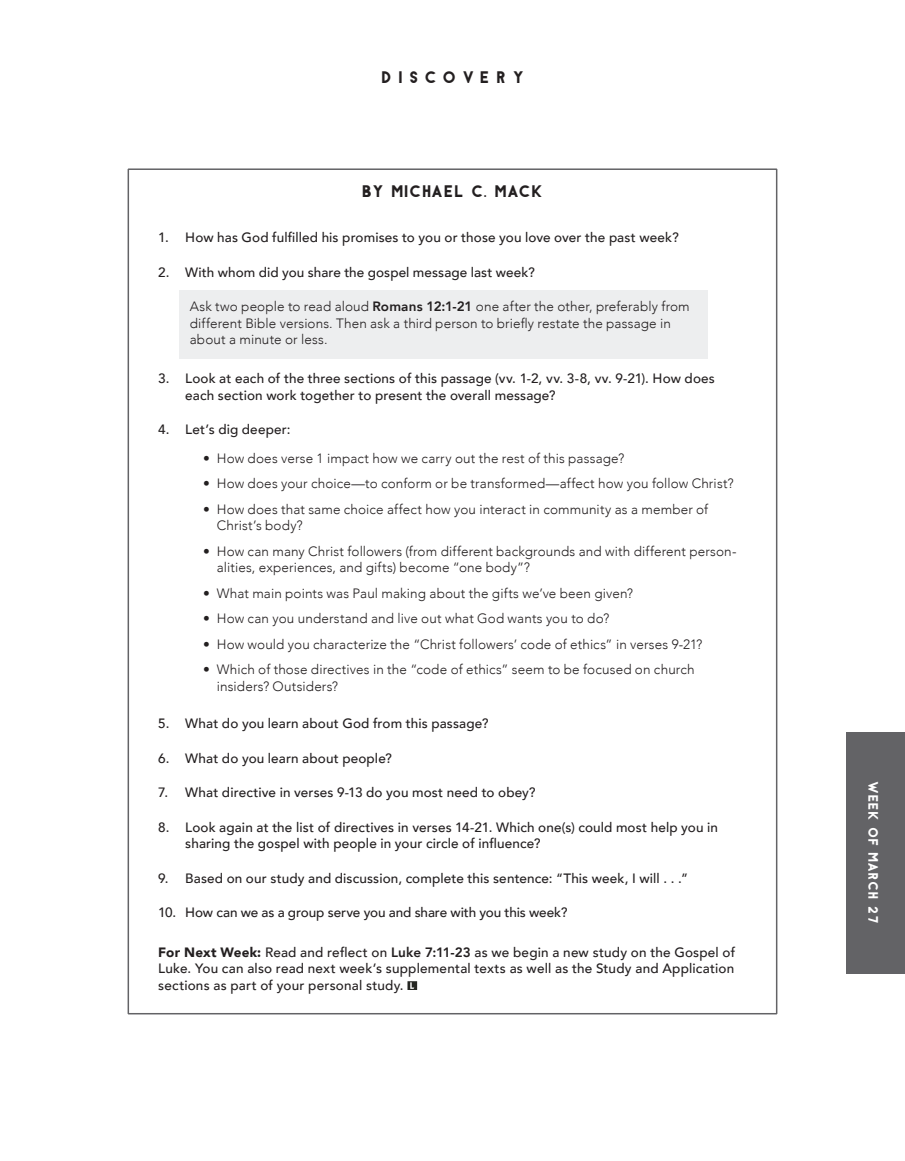
<style>
.page{position:relative;width:905px;height:1161px;background:#fff}
.page>*{position:absolute;margin:0;border:0;box-sizing:border-box;transform-origin:0 0}
.t1{font:15px "Antraste";color:#231f20}
.t2{font:15px "Antraste";letter-spacing:.4em;color:#231f20}
.t3{font:500 13.5px/16.5px "Avenir";letter-spacing:.01em;color:#231f20}
.t4{font:300 13.5px/16.5px "Avenir";letter-spacing:.01em;color:#231f20}
.t5{font:500 13.5px "Avenir";letter-spacing:-.01em;color:#231f20}
.t6{font:12.3px "Antraste";color:#fff}
.s1{font-weight:800}
.s2{font-weight:900}
</style>
<div class="page">
<div style="left:128px;top:168px;width:649px;height:846px;background:#fff;border:2px solid #636366"></div>
<div style="left:179px;top:290px;width:528px;height:69px;background:#edeeef"></div>
<svg style="left:407px;top:981px;width:10px;height:9px"></svg>
<div style="left:846px;top:732px;width:58px;height:241px;background:#636366"></div>
<p class="t2" style="left:381px;top:68px;width:145px">DISCOVERY</p>
<p class="t1" style="left:362px;top:182px;width:183px">BY MICHAEL C. MACK</p>
<p class="t3" style="left:158px;top:229px;width:522px">1. How has God fulfilled his promises to you or those you love over the past week?</p>
<p class="t3" style="left:158px;top:263px;width:378px">2. With whom did you share the gospel message last week?</p>
<p class="t4" style="left:190px;top:299px;width:501px">Ask two people to read aloud <span class="s1">Romans 12:1-21</span> one after the other, preferably from different Bible versions. Then ask a third person to briefly restate the passage in about a minute or less.</p>
<p class="t3" style="left:185px;top:370px;width:531px;text-indent:-27px">3. Look at each of the three sections of this passage (vv. 1-2, vv. 3-8, vv. 9-21). How does each section work together to present the overall message?</p>
<p class="t3" style="left:158px;top:421px;width:134px">4. Let’s dig deeper:</p>
<p class="t4" style="left:203px;top:450px;width:422px">• How does verse 1 impact how we carry out the rest of this passage?</p>
<p class="t4" style="left:203px;top:476px;width:532px">• How does your choice—to conform or be transformed—affect how you follow Christ?</p>
<p class="t4" style="left:217px;top:501px;width:493px;text-indent:-14px">• How does that same choice affect how you interact in community as a member of<br>Christ’s body?</p>
<p class="t4" style="left:217px;top:543px;width:521px;text-indent:-14px">• How can many Christ followers (from different backgrounds and with different person&shy;alities, experiences, and gifts) become “one body”?</p>
<p class="t4" style="left:203px;top:585px;width:431px">• What main points was Paul making about the gifts we’ve been given?</p>
<p class="t4" style="left:203px;top:611px;width:407px">• How can you understand and live out what God wants you to do?</p>
<p class="t4" style="left:203px;top:636px;width:500px">• How would you characterize the “Christ followers’ code of ethics” in verses 9-21?</p>
<p class="t4" style="left:217px;top:662px;width:479px;text-indent:-14px">• Which of those directives in the “code of ethics” seem to be focused on church insiders? Outsiders?</p>
<p class="t3" style="left:158px;top:715px;width:331px">5. What do you learn about God from this passage?</p>
<p class="t3" style="left:158px;top:749px;width:235px">6. What do you learn about people?</p>
<p class="t3" style="left:158px;top:784px;width:379px">7. What directive in verses 9-13 do you most need to obey?</p>
<p class="t3" style="left:185px;top:818px;width:534px;text-indent:-27px">8. Look again at the list of directives in verses 14-21. Which one(s) could most help you in sharing the gospel with people in your circle of influence?</p>
<p class="t3" style="left:158px;top:869px;width:531px">9. Based on our study and discussion, complete this sentence: “This week, I will . . .”</p>
<p class="t5" style="left:158px;top:901px;width:411px">10. How can we as a group serve you and share with you this week?</p>
<p class="t3" style="left:158px;top:943px;width:578px;text-align:justify"><span class="s2">For Next Week:</span> Read and reflect on <span class="s1">Luke 7:11-23</span> as we begin a new study on the Gospel of Luke. You can also read next week’s supplemental texts as well as the Study and Application sections as part of your personal study.</p>
<p class="t6" style="left:881px;top:781px;width:145px;rotate:90deg">WEEK OF MARCH 27</p>
</div>
